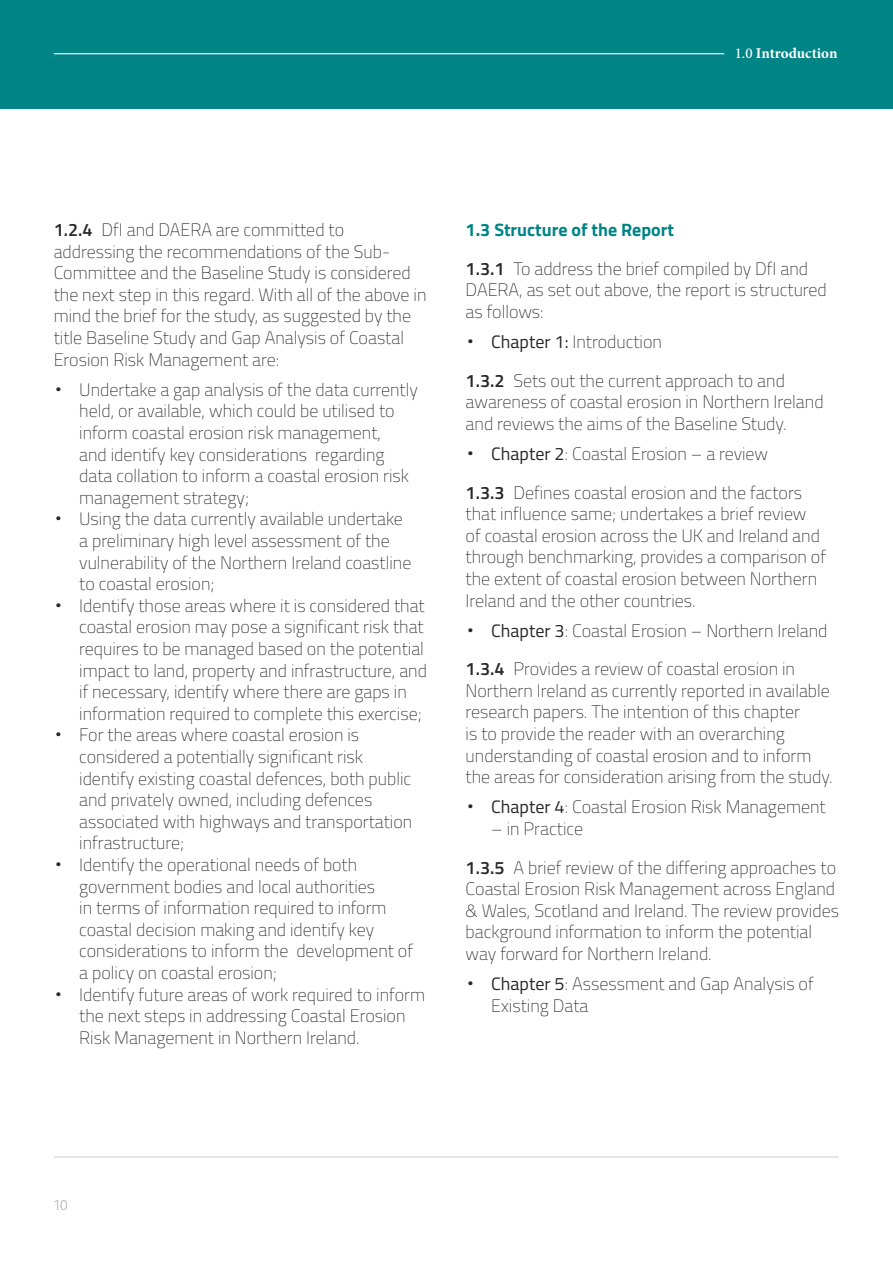
<style>
.page{position:relative;width:893px;height:1263px;background:#fff}
.page>*{position:absolute;margin:0;border:0;box-sizing:border-box;transform-origin:0 0}
.BODY_numbering__with{font:200 18px/21.6px "Cairo";color:#292829}
._1_0_numbering_title{font:700 18px "Cairo";color:#008486}
.t1{font:700 15px "Minion Pro";letter-spacing:-.005em;color:#fff}
.t2{font:200 15px "Bliss 2";color:#a7a9ac}
.s1{font-weight:500}
.s2{font-weight:600}
.s3{font-family:"Aller";font-weight:300}
.s4{font-weight:400}
</style>
<div class="page">
<hr style="left:54px;top:1156px;width:785px;height:1px;background:#d1d3d4">
<div style="left:0;top:0;width:893px;height:108px;background:#008486"></div>
<hr style="left:54px;top:53px;width:670px;height:1px;background:#fff">
<p class="t1" style="left:735px;top:42px;width:104px"><span class="s1">1.0</span> Introduction</p>
<p class="BODY_numbering__with" style="left:54px;top:219px;width:374px"><span class="s2">1.2.4</span> DfI and DAERA are committed to addressing the recommendations of the Sub-Committee and the Baseline Study is considered the next step in this regard. With all of the above in mind the brief for the study, as suggested by the title Baseline Study and Gap Analysis of Coastal Erosion Risk Management are:</p>
<p class="BODY_numbering__with" style="left:79px;top:379px;width:340px;text-indent:-24px"><span class="s3">•</span> Undertake a gap analysis of the data currently held, or available, which could be utilised to inform coastal erosion risk management,<br>and identify key considerations regarding data collation to inform a coastal erosion risk management strategy;</p>
<p class="BODY_numbering__with" style="left:79px;top:508px;width:334px;text-indent:-24px"><span class="s3">•</span> Using the data currently available undertake a preliminary high level assessment of the vulnerability of the Northern Ireland coastline to coastal erosion;</p>
<p class="BODY_numbering__with" style="left:79px;top:595px;width:349px;text-indent:-24px"><span class="s3">•</span> Identify those areas where it is considered that coastal erosion may pose a significant risk that requires to be managed based on the potential impact to land, property and infrastructure, and if necessary, identify where there are gaps in information required to complete this exercise;</p>
<p class="BODY_numbering__with" style="left:79px;top:724px;width:335px;text-indent:-24px"><span class="s3">•</span> For the areas where coastal erosion is considered a potentially significant risk identify existing coastal defences, both public and privately owned, including defences associated with highways and transportation infrastructure;</p>
<p class="BODY_numbering__with" style="left:79px;top:854px;width:335px;text-indent:-24px"><span class="s3">•</span> Identify the operational needs of both government bodies and local authorities<br>in terms of information required to inform coastal decision making and identify key considerations to inform the development of a policy on coastal erosion;</p>
<p class="BODY_numbering__with" style="left:79px;top:983px;width:347px;text-indent:-24px"><span class="s3">•</span> Identify future areas of work required to inform the next steps in addressing Coastal Erosion<br>Risk Management in Northern Ireland.</p>
<p class="_1_0_numbering_title" style="left:466px;top:215px;width:210px">1.3 Structure of the Report</p>
<p class="BODY_numbering__with" style="left:466px;top:257px;width:363px"><span class="s2">1.3.1</span> To address the brief compiled by DfI and<br>DAERA, as set out above, the report is structured as follows:</p>
<p class="BODY_numbering__with" style="left:467px;top:331px;width:196px"><span class="s3">•</span> <span class="s4">Chapter 1:</span> Introduction</p>
<p class="BODY_numbering__with" style="left:466px;top:369px;width:359px"><span class="s2">1.3.2</span> Sets out the current approach to and awareness of coastal erosion in Northern Ireland and reviews the aims of the Baseline Study.</p>
<p class="BODY_numbering__with" style="left:467px;top:443px;width:302px"><span class="s3">•</span> <span class="s4">Chapter 2</span>: Coastal Erosion – a review</p>
<p class="BODY_numbering__with" style="left:466px;top:481px;width:362px"><span class="s2">1.3.3</span> Defines coastal erosion and the factors that influence same; undertakes a brief review of coastal erosion across the UK and Ireland and through benchmarking, provides a comparison of the extent of coastal erosion between Northern Ireland and the other countries.</p>
<p class="BODY_numbering__with" style="left:467px;top:619px;width:362px"><span class="s3">•</span> <span class="s4">Chapter 3</span>: Coastal Erosion – Northern Ireland</p>
<p class="BODY_numbering__with" style="left:466px;top:658px;width:368px"><span class="s2">1.3.4</span> Provides a review of coastal erosion in Northern Ireland as currently reported in available research papers. The intention of this chapter<br>is to provide the reader with an overarching understanding of coastal erosion and to inform the areas for consideration arising from the study.</p>
<p class="BODY_numbering__with" style="left:467px;top:796px;width:360px"><span class="s3">•</span> <span class="s4">Chapter 4</span>: Coastal Erosion Risk Management</p>
<p class="BODY_numbering__with" style="left:491px;top:818px;width:93px">– in Practice</p>
<p class="BODY_numbering__with" style="left:466px;top:856px;width:375px"><span class="s2">1.3.5</span> A brief review of the differing approaches to Coastal Erosion Risk Management across England &amp; Wales, Scotland and Ireland. The review provides background information to inform the potential way forward for Northern Ireland.</p>
<p class="BODY_numbering__with" style="left:491px;top:973px;width:324px;text-indent:-24px"><span class="s3">•</span> <span class="s4">Chapter 5</span>: Assessment and Gap Analysis of<br>Existing Data</p>
<p class="t2" style="left:54px;top:1195px;width:16px">10</p>
</div>
